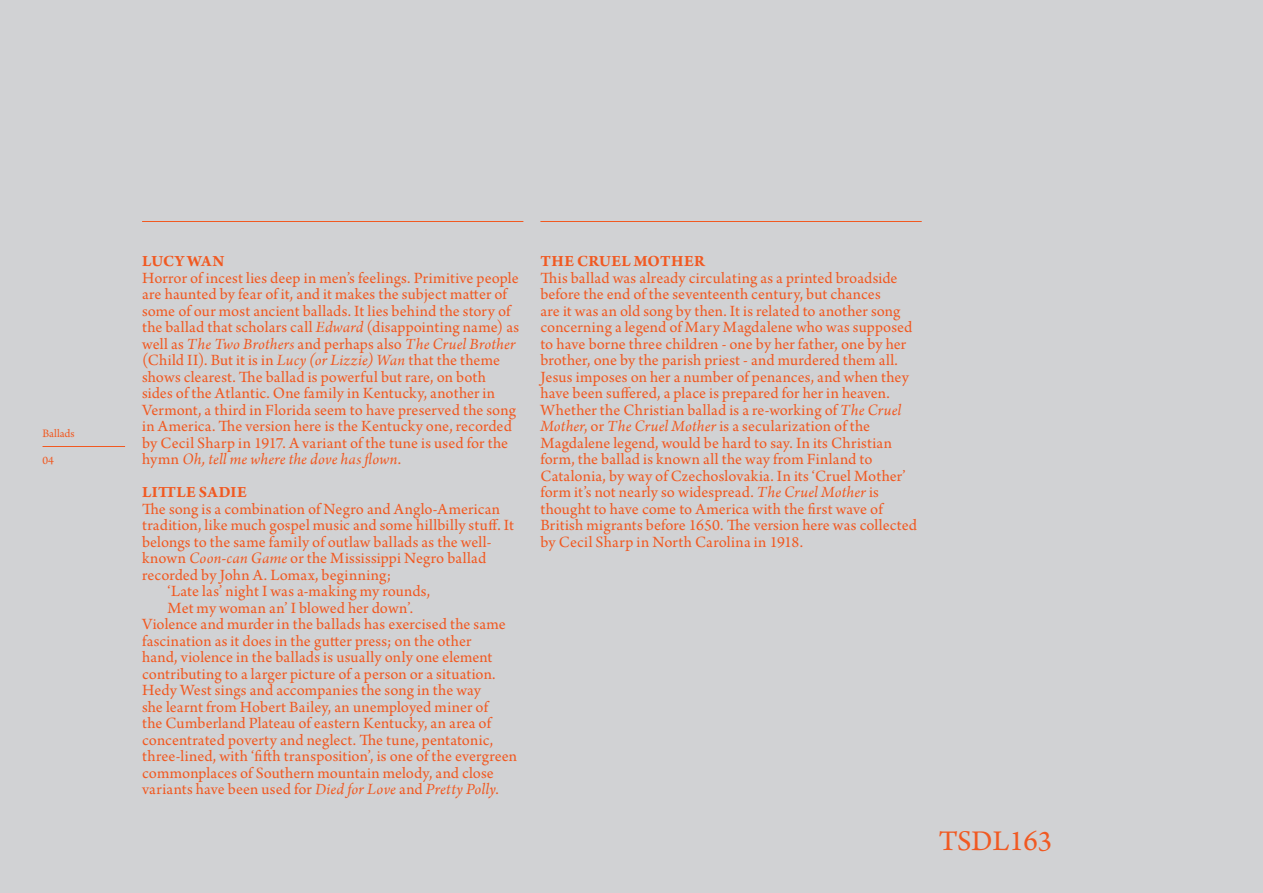
<style>
.page{position:relative;width:1263px;height:893px;background:#d1d2d4}
.page>*{position:absolute;margin:0;border:0;box-sizing:border-box;transform-origin:0 0}
.t1{font:30px "Arno Pro";color:#f15921}
.t2{font:16.5px/16.5px "Arno Pro";letter-spacing:.005em;color:#f15921}
.t3{font:700 16.5px "Arno Pro";letter-spacing:.02em;color:#f15921}
.t4{font:12px "Arno Pro";color:#f15921}
.s1{font-style:italic}
</style>
<div class="page">
<hr style="left:142px;top:221px;width:381px;height:1px;background:#f15921">
<hr style="left:540px;top:221px;width:382px;height:1px;background:#f15921">
<hr style="left:43px;top:446px;width:82px;height:1px;background:#f15921">
<p class="t4" style="left:43px;top:427px;width:34px">Ballads</p>
<p class="t4" style="left:43px;top:454px;width:13px">04</p>
<p class="t3" style="left:142px;top:252px;width:84px">LUCY WAN</p>
<p class="t2" style="left:142px;top:270px;width:378px">Horror of incest lies deep in men’s feelings. Primitive people are haunted by fear of it, and it makes the subject matter of some of our most ancient ballads. It lies behind the story of the ballad that scholars call <span class="s1">Edward</span> (disappointing name) as well as <span class="s1">The Two Brothers</span> and perhaps also <span class="s1">The Cruel Brother </span>(Child II). But it is in <span class="s1">Lucy (or Lizzie) Wan</span> that the theme shows clearest. The ballad is powerful but rare, on both sides of the Atlantic. One family in Kentucky, another in Vermont, a third in Florida seem to have preserved the song in America. The version here is the Kentucky one, recorded by Cecil Sharp in 1917. A variant of the tune is used for the hymn <span class="s1">Oh, tell me where the dove has flown</span>.</p>
<p class="t3" style="left:142px;top:483px;width:106px">LITTLE SADIE</p>
<p class="t2" style="left:142px;top:501px;width:373px">The song is a combination of Negro and Anglo-American tradition, like much gospel music and some hillbilly stuff. It belongs to the same family of outlaw ballads as the well&shy;known <span class="s1">Coon-can Game</span> or the Mississippi Negro ballad recorded by John A. Lomax, beginning;</p>
<p class="t2" style="left:168px;top:584px;width:264px">‘Late las’ night I was a-making my rounds,</p>
<p class="t2" style="left:168px;top:600px;width:247px">Met my woman an’ I blowed her down’.</p>
<p class="t2" style="left:142px;top:617px;width:377px">Violence and murder in the ballads has exercised the same fascination as it does in the gutter press; on the other<br>hand, violence in the ballads is usually only one element contributing to a larger picture of a person or a situation.<br>Hedy West sings and accompanies the song in the way<br>she learnt from Hobert Bailey, an unemployed miner of<br>the Cumberland Plateau of eastern Kentucky, an area of concentrated poverty and neglect. The tune, pentatonic, three-lined, with ‘fifth transposition’, is one of the evergreen commonplaces of Southern mountain melody, and close variants have been used for <span class="s1">Died for Love</span> and <span class="s1">Pretty Polly</span>.</p>
<p class="t3" style="left:540px;top:252px;width:166px">THE CRUEL MOTHER</p>
<p class="t2" style="left:540px;top:270px;width:378px">This ballad was already circulating as a printed broadside before the end of the seventeenth century, but chances<br>are it was an old song by then. It is related to another song concerning a legend of Mary Magdalene who was supposed to have borne three children - one by her father, one by her brother, one by the parish priest - and murdered them all.<br>Jesus imposes on her a number of penances, and when they have been suffered, a place is prepared for her in heaven.<br>Whether the Christian ballad is a re-working of <span class="s1">The Cruel Mother</span>, or <span class="s1">The Cruel Mother</span> is a secularization of the Magdalene legend, would be hard to say. In its Christian form, the ballad is known all the way from Finland to Catalonia, by way of Czechoslovakia. In its ‘Cruel Mother’ form it’s not nearly so widespread. <span class="s1">The Cruel Mother</span> is thought to have come to America with the first wave of British migrants before 1650. The version here was collected by Cecil Sharp in North Carolina in 1918.</p>
<p class="t1" style="left:939px;top:824px;width:115px">TSDL163</p>
</div>
